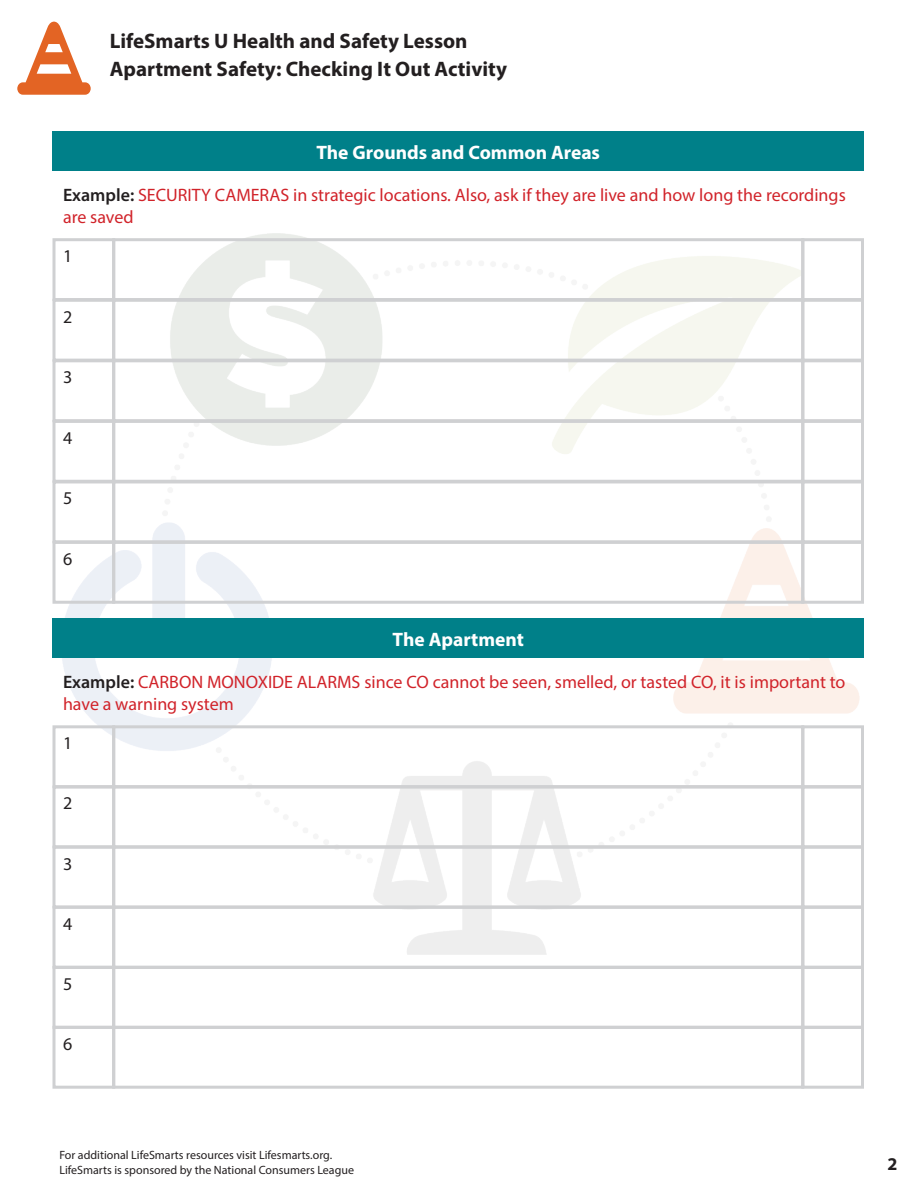
<style>
.page{position:relative;width:918px;height:1188px;background:#fff}
.page>*{position:absolute;margin:0;border:0;box-sizing:border-box;transform-origin:0 0}
.t1{font:700 21px "Myriad Pro";color:#231f20}
.body_text{font:700 19.5px "Myriad Pro";color:#fff}
.t2{font:18px/21.6px "Myriad Pro";color:#d1232a}
.t3{font:18px "Myriad Pro";color:#231f20}
.t4{font:700 18px "Myriad Pro";color:#231f20}
.t5{font:12px "Myriad Pro";color:#231f20}
.s1{font-weight:600;color:#231f20}
</style>
<div class="page">
<img style="left:62px;top:234px;width:797px;height:720px">
<svg style="left:17px;top:22px;width:74px;height:73px"></svg>
<div style="left:52px;top:132px;width:812px;height:39px;background:#008089"></div>
<div style="left:52px;top:238px;width:63px;height:63px;border:3px solid #cfd0d2"></div>
<div style="left:52px;top:541px;width:63px;height:63px;border:3px solid #cfd0d2"></div>
<div style="left:801px;top:238px;width:63px;height:63px;border:3px solid #cfd0d2"></div>
<div style="left:801px;top:541px;width:63px;height:63px;border:3px solid #cfd0d2"></div>
<div style="left:112px;top:238px;width:692px;height:63px;border:3px solid #cfd0d2"></div>
<div style="left:112px;top:541px;width:692px;height:63px;border:3px solid #cfd0d2"></div>
<div style="left:52px;top:299px;width:63px;height:63px;border:3px solid #cfd0d2"></div>
<div style="left:801px;top:299px;width:63px;height:63px;border:3px solid #cfd0d2"></div>
<div style="left:112px;top:299px;width:692px;height:63px;border:3px solid #cfd0d2"></div>
<div style="left:52px;top:359px;width:63px;height:63px;border:3px solid #cfd0d2"></div>
<div style="left:801px;top:359px;width:63px;height:63px;border:3px solid #cfd0d2"></div>
<div style="left:112px;top:359px;width:692px;height:63px;border:3px solid #cfd0d2"></div>
<div style="left:52px;top:420px;width:63px;height:63px;border:3px solid #cfd0d2"></div>
<div style="left:801px;top:420px;width:63px;height:63px;border:3px solid #cfd0d2"></div>
<div style="left:112px;top:420px;width:692px;height:63px;border:3px solid #cfd0d2"></div>
<div style="left:52px;top:480px;width:63px;height:63px;border:3px solid #cfd0d2"></div>
<div style="left:801px;top:480px;width:63px;height:63px;border:3px solid #cfd0d2"></div>
<div style="left:112px;top:480px;width:692px;height:63px;border:3px solid #cfd0d2"></div>
<div style="left:52px;top:1026px;width:63px;height:63px;border:3px solid #cfd0d2"></div>
<div style="left:801px;top:1026px;width:63px;height:63px;border:3px solid #cfd0d2"></div>
<div style="left:112px;top:1026px;width:692px;height:63px;border:3px solid #cfd0d2"></div>
<div style="left:52px;top:619px;width:812px;height:39px;background:#008089"></div>
<div style="left:52px;top:725px;width:63px;height:63px;border:3px solid #cfd0d2"></div>
<div style="left:801px;top:725px;width:63px;height:63px;border:3px solid #cfd0d2"></div>
<div style="left:112px;top:725px;width:692px;height:63px;border:3px solid #cfd0d2"></div>
<div style="left:52px;top:785px;width:63px;height:63px;border:3px solid #cfd0d2"></div>
<div style="left:801px;top:785px;width:63px;height:63px;border:3px solid #cfd0d2"></div>
<div style="left:112px;top:785px;width:692px;height:63px;border:3px solid #cfd0d2"></div>
<div style="left:52px;top:846px;width:63px;height:63px;border:3px solid #cfd0d2"></div>
<div style="left:801px;top:846px;width:63px;height:63px;border:3px solid #cfd0d2"></div>
<div style="left:112px;top:846px;width:692px;height:63px;border:3px solid #cfd0d2"></div>
<div style="left:52px;top:906px;width:63px;height:63px;border:3px solid #cfd0d2"></div>
<div style="left:801px;top:906px;width:63px;height:63px;border:3px solid #cfd0d2"></div>
<div style="left:112px;top:906px;width:692px;height:63px;border:3px solid #cfd0d2"></div>
<div style="left:52px;top:966px;width:63px;height:63px;border:3px solid #cfd0d2"></div>
<div style="left:801px;top:966px;width:63px;height:63px;border:3px solid #cfd0d2"></div>
<div style="left:112px;top:966px;width:692px;height:63px;border:3px solid #cfd0d2"></div>
<p class="t1" style="left:110px;top:27px;width:359px">LifeSmarts U Health and Safety Lesson</p>
<p class="t1" style="left:110px;top:56px;width:399px">Apartment Safety: Checking It Out Activity</p>
<p class="body_text" style="left:316px;top:139px;width:285px">The Grounds and Common Areas</p>
<p class="t2" style="left:63px;top:184px;width:784px"><span class="s1">Example:</span> SECURITY CAMERAS in strategic locations. Also, ask if they are live and how long the recordings are saved</p>
<p class="t3" style="left:63px;top:245px;width:11px">1</p>
<p class="t3" style="left:63px;top:306px;width:11px">2</p>
<p class="t3" style="left:63px;top:366px;width:11px">3</p>
<p class="t3" style="left:63px;top:427px;width:11px">4</p>
<p class="t3" style="left:63px;top:487px;width:11px">5</p>
<p class="t3" style="left:63px;top:548px;width:11px">6</p>
<p class="body_text" style="left:393px;top:627px;width:133px">The Apartment</p>
<p class="t2" style="left:63px;top:671px;width:784px"><span class="s1">Example:</span> CARBON MONOXIDE ALARMS since CO cannot be seen, smelled, or tasted CO, it is important to have a warning system</p>
<p class="t3" style="left:63px;top:732px;width:11px">1</p>
<p class="t3" style="left:63px;top:792px;width:11px">2</p>
<p class="t3" style="left:63px;top:853px;width:11px">3</p>
<p class="t3" style="left:63px;top:913px;width:11px">4</p>
<p class="t3" style="left:63px;top:973px;width:11px">5</p>
<p class="t3" style="left:63px;top:1033px;width:11px">6</p>
<p class="t5" style="left:59px;top:1147px;width:274px">For additional LifeSmarts resources visit Lifesmarts.org.</p>
<p class="t5" style="left:59px;top:1162px;width:296px">LifeSmarts is sponsored by the National Consumers League</p>
<p class="t4" style="left:887px;top:1152px;width:11px">2</p>
</div>
